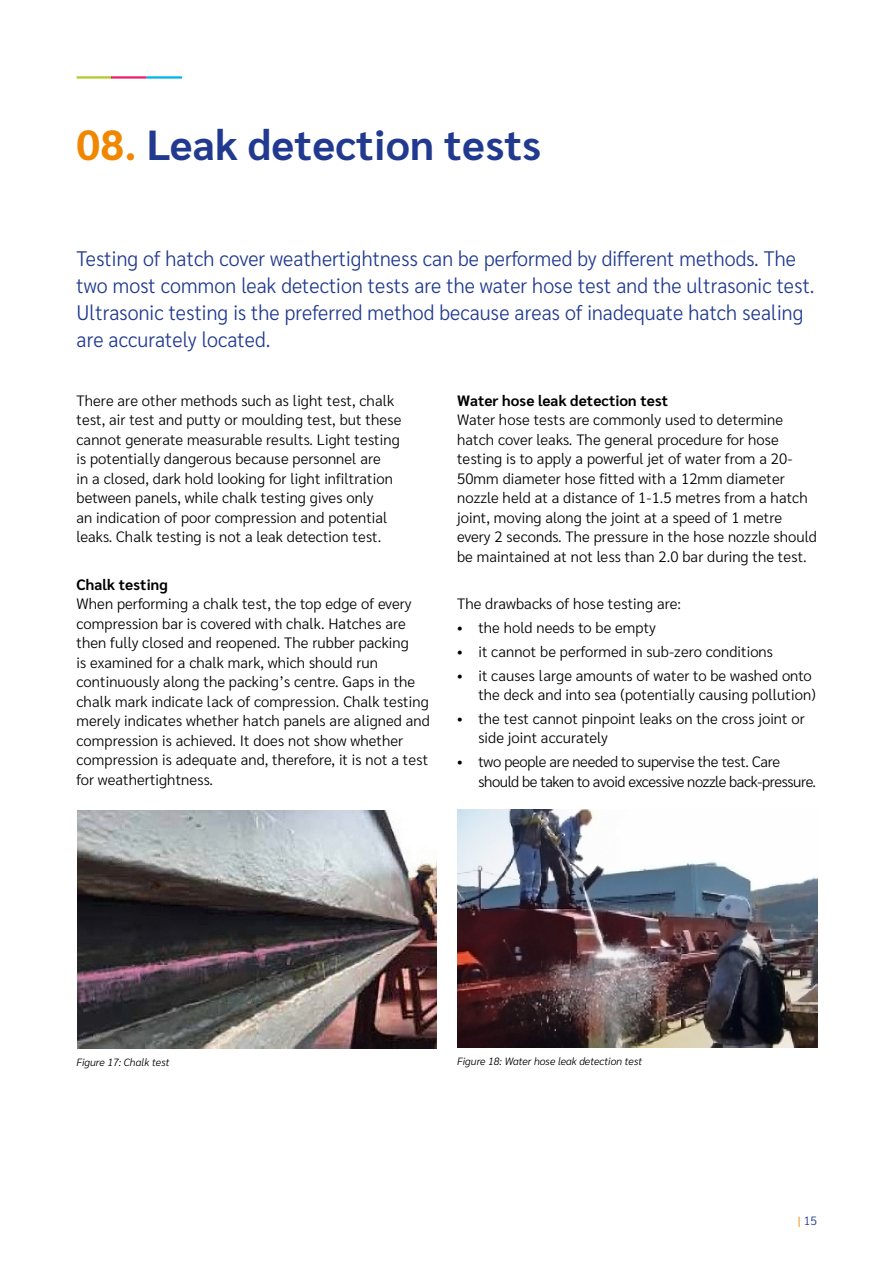
<style>
.page{position:relative;width:893px;height:1263px;background:#fff}
.page>*{position:absolute;margin:0;border:0;box-sizing:border-box;transform-origin:0 0}
.Chapter_Headline{font:700 42px "Sarabun";letter-spacing:.005em;color:#213a8f}
.Intro_copy{font:300 21px/27px "Sarabun";letter-spacing:.005em;color:#213a8f;scale:.94 1}
.Body_copy{font:300 15px/19.5px "Sarabun";letter-spacing:.005em;color:#000}
.Body_Copy_balanced{font:300 15px/19.5px "Sarabun";letter-spacing:.005em;color:#000}
.Body_copy-2{font:300 15px/19.5px "Sarabun";letter-spacing:-.03em;color:#000}
.t1{font:300 12px "Sarabun";color:#213a8f}
.t2{font:italic 300 10.5px "Sarabun";color:#000}
.s1{color:#f18700}
.s2{font-weight:700}
</style>
<div class="page">
<hr style="left:77px;top:76px;width:35px;height:3px;background:#afcb27">
<hr style="left:111px;top:76px;width:36px;height:3px;background:#e71f69">
<hr style="left:147px;top:76px;width:35px;height:3px;background:#00b1eb">
<img style="left:77px;top:810px;width:359px;height:238px">
<img style="left:458px;top:809px;width:359px;height:238px">
<p class="Chapter_Headline" style="left:77px;top:121px;width:466px"><span class="s1">08.</span> Leak detection tests</p>
<p class="Intro_copy" style="left:77px;top:245px;width:787px">Testing of hatch cover weathertightness can be performed by different methods. The two most common leak detection tests are the water hose test and the ultrasonic test.<br>Ultrasonic testing is the preferred method because areas of inadequate hatch sealing are accurately located.</p>
<p class="Body_Copy_balanced" style="left:77px;top:391px;width:327px">There are other methods such as light test, chalk test, air test and putty or moulding test, but these cannot generate measurable results. Light testing is potentially dangerous because personnel are<br>in a closed, dark hold looking for light infiltration between panels, while chalk testing gives only<br>an indication of poor compression and potential leaks. Chalk testing is not a leak detection test.</p>
<p class="Body_copy" style="left:77px;top:575px;width:355px"><span class="s2">Chalk testing<br></span>When performing a chalk test, the top edge of every compression bar is covered with chalk. Hatches are then fully closed and reopened. The rubber packing<br>is examined for a chalk mark, which should run continuously along the packing’s centre. Gaps in the chalk mark indicate lack of compression. Chalk testing merely indicates whether hatch panels are aligned and compression is achieved. It does not show whether compression is adequate and, therefore, it is not a test for weathertightness.</p>
<p class="Body_copy" style="left:457px;top:391px;width:361px"><span class="s2">Water hose leak detection test<br></span>Water hose tests are commonly used to determine hatch cover leaks. The general procedure for hose testing is to apply a powerful jet of water from a 20- 50mm diameter hose fitted with a 12mm diameter nozzle held at a distance of 1-1.5 metres from a hatch joint, moving along the joint at a speed of 1 metre every 2 seconds. The pressure in the hose nozzle should be maintained at not less than 2.0 bar during the test.</p>
<p class="Body_Copy_balanced" style="left:457px;top:594px;width:225px">The drawbacks of hose testing are:</p>
<p class="Body_copy" style="left:457px;top:618px;width:200px">• the hold needs to be empty</p>
<p class="Body_copy" style="left:457px;top:642px;width:317px">• it cannot be performed in sub-zero conditions</p>
<p class="Body_copy" style="left:457px;top:666px;width:360px;text-align:right">• it causes large amounts of water to be washed onto the deck and into sea (potentially causing pollution)</p>
<p class="Body_copy" style="left:478px;top:709px;width:328px;text-indent:-21px">• the test cannot pinpoint leaks on the cross joint or side joint accurately</p>
<p class="Body_copy-2" style="left:478px;top:752px;width:339px;text-indent:-21px">• two people are needed to supervise the test. Care should be taken to avoid excessive nozzle back-pressure.</p>
<p class="t2" style="left:76px;top:1056px;width:95px">Figure 17: Chalk test</p>
<p class="t2" style="left:457px;top:1055px;width:187px">Figure 18: Water hose leak detection test</p>
<p class="t1" style="left:798px;top:1213px;width:21px"><span class="s1">|</span> 15</p>
</div>
